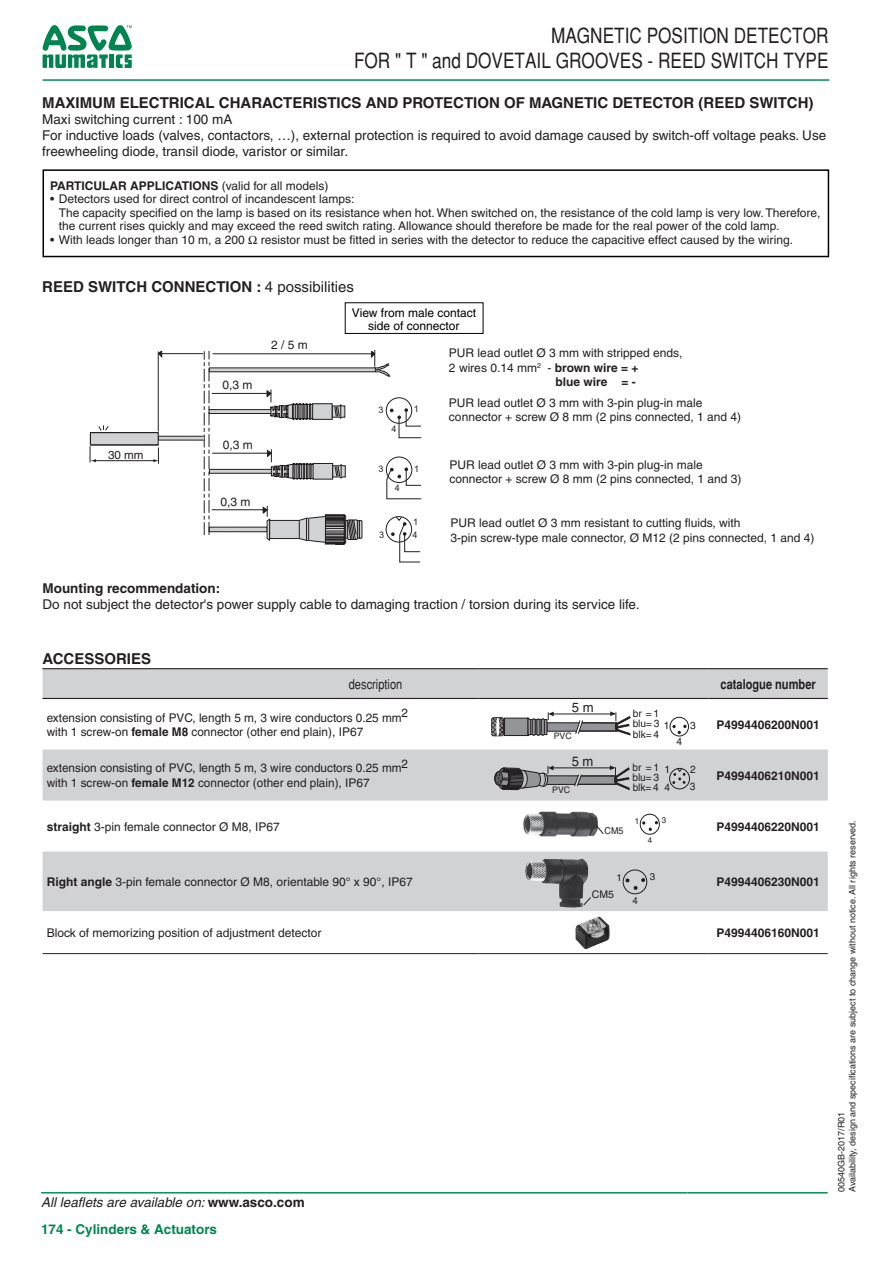
<style>
.page{position:relative;width:893px;height:1263px;background:#fff}
.page>*{position:absolute;margin:0;border:0;box-sizing:border-box;transform-origin:0 0}
.t1{font:condensed 21px "Helvetica";color:#231f20}
.t2{font:700 15px "Helvetica";color:#231f20}
.t3{font:13.5px/16.2px "Helvetica";color:#231f20}
.t4{font:italic 13.5px "Helvetica";color:#231f20}
.t5{font:700 13.5px "Helvetica";color:#008751}
.t6{font:700 13.5px "Helvetica";color:#231f20}
.t7{font:700 condensed 13.5px "Helvetica";color:#231f20}
.t8{font:condensed 13.5px "Helvetica";color:#231f20}
.t9{font:13.2px "Helvetica";color:#231f20}
.t10{font:12px/13.5px "Helvetica";color:#231f20}
.t11{font:700 12px "Helvetica";color:#231f20}
.t12{font:12px/13.5px "Helvetica";color:#000;text-align:center}
.t13{font:11.55px "Helvetica";color:#231f20}
.t14{font:10.5px/20.7px "Helvetica";color:#231f20}
.t15{font:10.35px/20.4px "Helvetica";color:#231f20}
.t16{font:9.9px "Helvetica";color:#231f20}
.t17{font:9.45px "Helvetica";color:#231f20;scale:.95 1}
.t18{font:9px "Helvetica";color:#231f20}
.t19{font:9px "Arial";color:#231f20}
.t20{font:8.85px "Helvetica";color:#231f20}
.t21{font:8.25px "Helvetica";color:#231f20;scale:.95 1}
.s1{font-weight:400}
.s2{font-weight:700}
.s3{font-weight:700;font-style:normal}
</style>
<div class="page">
<hr style="left:43px;top:79px;width:786px;height:2px;background:#009055">
<svg style="left:43px;top:25px;width:89px;height:43px"></svg>
<svg style="left:41px;top:1192px;width:787px;height:2px;background:#41ac80"></svg>
<div style="left:345px;top:302px;width:138px;height:32px;border:1px solid #000"></div>
<div style="left:43px;top:169px;width:786px;height:88px;border:2px solid #000"></div>
<hr style="left:159px;top:353px;width:44px;height:1px;background:#231f20">
<svg style="left:157px;top:350px;width:6px;height:8px"></svg>
<hr style="left:158px;top:351px;width:1px;height:80px;background:#231f20">
<svg style="left:159px;top:436px;width:45px;height:4px"></svg>
<svg style="left:204px;top:350px;width:217px;height:212px"></svg>
<svg style="left:90px;top:425px;width:69px;height:39px"></svg>
<svg style="left:43px;top:669px;width:785px;height:242px;fill:#d1d2d4"></svg>
<hr style="left:43px;top:668px;width:435px;height:1px;background:#231f20">
<hr style="left:478px;top:668px;width:231px;height:1px;background:#231f20">
<hr style="left:709px;top:668px;width:119px;height:1px;background:#231f20">
<hr style="left:43px;top:698px;width:435px;height:1px;background:#231f20">
<hr style="left:478px;top:698px;width:231px;height:1px;background:#231f20">
<hr style="left:709px;top:698px;width:119px;height:1px;background:#231f20">
<hr style="left:43px;top:953px;width:435px;height:1px;background:#231f20">
<hr style="left:478px;top:953px;width:231px;height:1px;background:#231f20">
<hr style="left:709px;top:953px;width:119px;height:1px;background:#231f20">
<svg style="left:491px;top:717px;width:14px;height:30px"></svg>
<div style="left:504px;top:718px;width:24px;height:18px;background:#939598;border:1px solid #231f20"></div>
<div style="left:670px;top:717px;width:19px;height:19px;border:1px solid #231f20;border-radius:50%"></div>
<svg style="left:672px;top:725px;width:15px;height:9px"></svg>
<svg style="left:527px;top:711px;width:104px;height:25px"></svg>
<div style="left:669px;top:768px;width:21px;height:21px;border:1px solid #231f20;border-radius:50%"></div>
<svg style="left:672px;top:767px;width:13px;height:17px"></svg>
<svg style="left:494px;top:765px;width:136px;height:25px;background:#929193"></svg>
<img style="left:521px;top:807px;width:81px;height:35px">
<div style="left:640px;top:814px;width:20px;height:20px;border:1px solid #231f20;border-radius:50%"></div>
<svg style="left:642px;top:821px;width:16px;height:10px"></svg>
<svg style="left:596px;top:825px;width:8px;height:10px"></svg>
<div style="left:623px;top:870px;width:24px;height:24px;border:1px solid #231f20;border-radius:50%"></div>
<svg style="left:625px;top:878px;width:20px;height:12px"></svg>
<img style="left:525px;top:859px;width:64px;height:49px">
<svg style="left:583px;top:896px;width:9px;height:10px"></svg>
<img style="left:575px;top:916px;width:35px;height:33px">
<p class="t1" style="left:551px;top:23px;width:279px">MAGNETIC POSITION DETECTOR</p>
<p class="t1" style="left:354px;top:48px;width:476px">FOR " T " and DOVETAIL GROOVES - REED SWITCH TYPE</p>
<p class="t2" style="left:42px;top:93px;width:773px">MAXIMUM ELECTRICAL CHARACTERISTICS AND PROTECTION OF MAGNETIC DETECTOR (REED SWITCH)</p>
<p class="t3" style="left:42px;top:111px;width:192px">Maxi switching current : 100 mA</p>
<p class="t3" style="left:42px;top:127px;width:786px">For inductive loads (valves, contactors, …), external protection is required to avoid damage caused by switch-off voltage peaks. Use freewheeling diode, transil diode, varistor or similar.</p>
<p class="t11" style="left:50px;top:178px;width:280px">PARTICULAR APPLICATIONS <span class="s1">(valid for all models)</span></p>
<p class="t10" style="left:50px;top:192px;width:306px">• Detectors used for direct control of incandescent lamps:</p>
<p class="t10" style="left:59px;top:206px;width:763px">The capacity specified on the lamp is based on its resistance when hot. When switched on, the resistance of the cold lamp is very low. Therefore, the current rises quickly and may exceed the reed switch rating. Allowance should therefore be made for the real power of the cold lamp.</p>
<p class="t10" style="left:50px;top:233px;width:196px">• With leads longer than 10 m, a 200</p>
<p class="t10" style="left:261px;top:233px;width:534px">resistor must be fitted in series with the detector to reduce the capacitive effect caused by the wiring.</p>
<p class="t2" style="left:42px;top:277px;width:313px">REED SWITCH CONNECTION : <span class="s1">4 possibilities</span></p>
<p class="t12" style="left:352px;top:306px;width:126px">View from male contact side of connector</p>
<p class="t13" style="left:108px;top:448px;width:37px">30 mm</p>
<p class="t10" style="left:223px;top:378px;width:32px">0,3 m</p>
<p class="t10" style="left:271px;top:338px;width:38px">2 / 5 m</p>
<p class="t10" style="left:223px;top:438px;width:32px">0,3 m</p>
<p class="t10" style="left:221px;top:495px;width:32px">0,3 m</p>
<p class="t19" style="left:378px;top:404px;width:7px">3</p>
<p class="t19" style="left:414px;top:404px;width:7px">1</p>
<p class="t19" style="left:392px;top:424px;width:7px">4</p>
<p class="t19" style="left:379px;top:464px;width:7px">3</p>
<p class="t19" style="left:414px;top:463px;width:7px">1</p>
<p class="t19" style="left:395px;top:483px;width:7px">4</p>
<p class="t19" style="left:413px;top:517px;width:7px">1</p>
<p class="t19" style="left:379px;top:529px;width:7px">3</p>
<p class="t19" style="left:413px;top:530px;width:7px">4</p>
<p class="t10" style="left:449px;top:346px;width:235px">PUR lead outlet Ø 3 mm with stripped ends,</p>
<p class="t10" style="left:449px;top:361px;width:191px">2 wires 0.14 mm<sup>2</sup> - <span class="s2">brown wire = +</span></p>
<p class="t11" style="left:555px;top:374px;width:82px">blue wire = -</p>
<p class="t10" style="left:449px;top:396px;width:255px">PUR lead outlet Ø 3 mm with 3-pin plug-in male</p>
<p class="t10" style="left:449px;top:410px;width:294px">connector + screw Ø 8 mm (2 pins connected, 1 and 4)</p>
<p class="t10" style="left:449px;top:458px;width:255px">PUR lead outlet Ø 3 mm with 3-pin plug-in male</p>
<p class="t10" style="left:449px;top:472px;width:294px">connector + screw Ø 8 mm (2 pins connected, 1 and 3)</p>
<p class="t10" style="left:451px;top:516px;width:291px">PUR lead outlet Ø 3 mm resistant to cutting fluids, with</p>
<p class="t10" style="left:451px;top:531px;width:365px">3-pin screw-type male connector, Ø M12 (2 pins connected, 1 and 4)</p>
<p class="t6" style="left:43px;top:580px;width:179px">Mounting recommendation:</p>
<p class="t3" style="left:43px;top:596px;width:598px">Do not subject the detector's power supply cable to damaging traction / torsion during its service life.</p>
<p class="t2" style="left:43px;top:649px;width:110px">ACCESSORIES</p>
<p class="t8" style="left:349px;top:676px;width:55px">description</p>
<p class="t7" style="left:720px;top:676px;width:97px">catalogue number</p>
<p class="t10" style="left:47px;top:711px;width:363px">extension consisting of PVC, length 5 m, 3 wire conductors 0.25 mm2</p>
<p class="t10" style="left:47px;top:725px;width:318px">with 1 screw-on <span class="s2">female M8</span> connector (other end plain), IP67</p>
<p class="t9" style="left:572px;top:699px;width:23px">5 m</p>
<p class="t15" style="left:633px;top:703px;width:28px">br = 1 blk= 4</p>
<p class="t15" style="left:633px;top:714px;width:38px">blu= 3 1</p>
<p class="t11" style="left:716px;top:717px;width:105px">P4994406200N001</p>
<p class="t15" style="left:690px;top:715px;width:7px">3</p>
<p class="t20" style="left:554px;top:731px;width:19px">PVC</p>
<p class="t15" style="left:676px;top:731px;width:7px">4</p>
<p class="t10" style="left:47px;top:761px;width:363px">extension consisting of PVC, length 5 m, 3 wire conductors 0.25 mm2</p>
<p class="t10" style="left:47px;top:776px;width:325px">with 1 screw-on <span class="s2">female M12</span> connector (other end plain), IP67</p>
<p class="t10" style="left:47px;top:820px;width:235px"><span class="s2">straight</span> 3-pin female connector Ø M8, IP67</p>
<p class="t3" style="left:572px;top:753px;width:23px">5 m</p>
<p class="t18" style="left:552px;top:784px;width:19px">PVC</p>
<p class="t14" style="left:633px;top:756px;width:28px">br = 1 blk= 4</p>
<p class="t14" style="left:633px;top:767px;width:28px">blu= 3</p>
<p class="t14" style="left:664px;top:761px;width:7px;line-height:17.5px">1<br>4</p>
<p class="t14" style="left:690px;top:759px;width:7px">2</p>
<p class="t14" style="left:690px;top:776px;width:7px">3</p>
<p class="t11" style="left:716px;top:768px;width:105px">P4994406210N001</p>
<p class="t21" style="left:635px;top:816px;width:6px">1</p>
<p class="t21" style="left:662px;top:815px;width:6px">3</p>
<p class="t21" style="left:648px;top:835px;width:6px">4</p>
<p class="t17" style="left:604px;top:825px;width:22px">CM5</p>
<p class="t11" style="left:716px;top:819px;width:105px">P4994406220N001</p>
<p class="t10" style="left:47px;top:875px;width:367px"><span class="s2">Right angle</span> 3-pin female connector Ø M8, orientable 90° x 90°, IP67</p>
<p class="t16" style="left:617px;top:872px;width:7px">1</p>
<p class="t16" style="left:650px;top:871px;width:7px">3</p>
<p class="t16" style="left:632px;top:895px;width:7px">4</p>
<p class="t14" style="left:592px;top:884px;width:24px">CM5</p>
<p class="t11" style="left:716px;top:874px;width:105px">P4994406230N001</p>
<p class="t10" style="left:47px;top:926px;width:276px">Block of memorizing position of adjustment detector</p>
<p class="t11" style="left:716px;top:925px;width:105px">P4994406160N001</p>
<p class="t4" style="left:41px;top:1195px;width:265px">All leaflets are available on: <span class="s3">www.asco.com</span></p>
<p class="t5" style="left:41px;top:1220px;width:177px">174 - Cylinders &amp; Actuators</p>
<p class="t18" style="left:847px;top:1192px;width:373px;rotate:-90deg">Availability, design and specifications are subject to change without notice. All rights reserved.</p>
<p class="t18" style="left:836px;top:1192px;width:82px;rotate:-90deg">00540GB-2017/R01</p>
</div>
